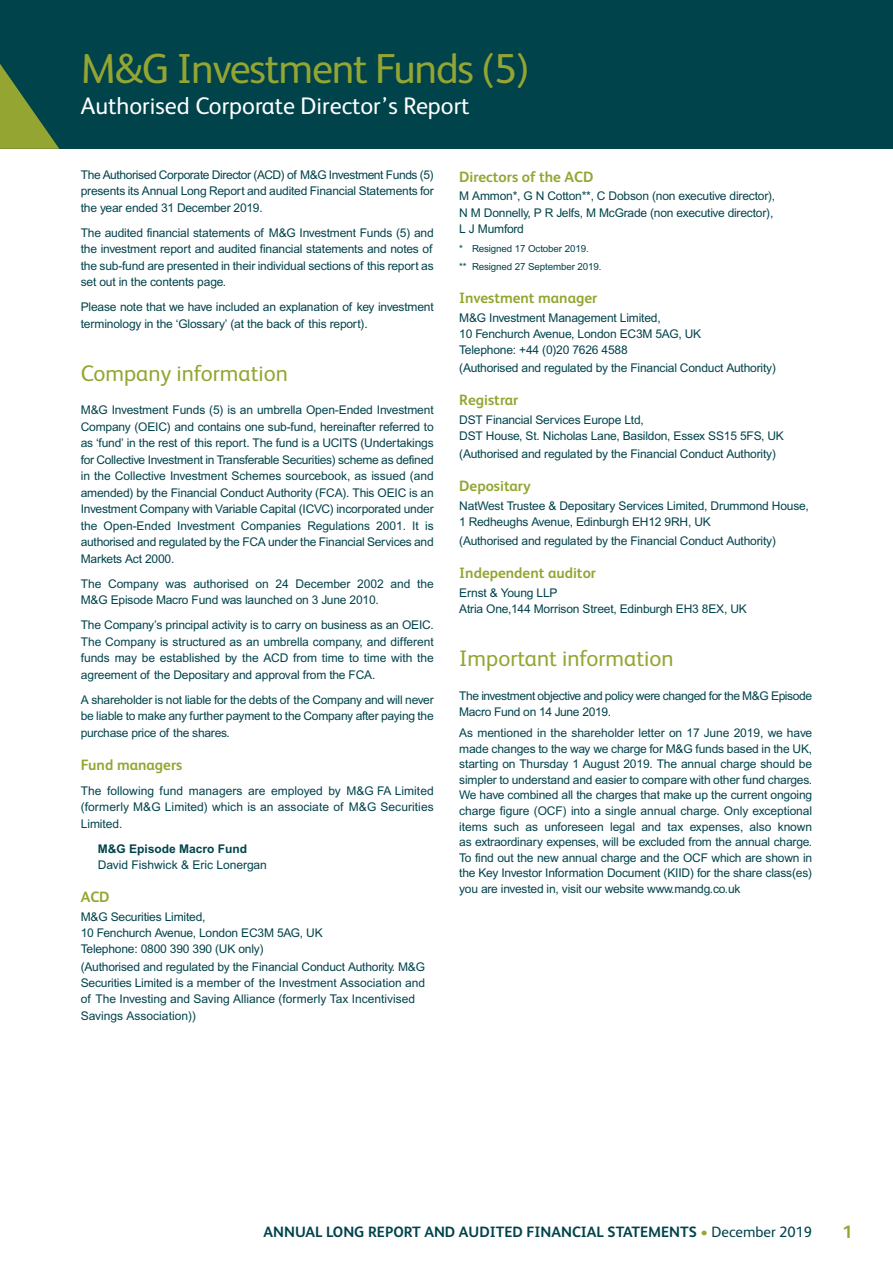
<style>
.page{position:relative;width:893px;height:1263px;background:#fff}
.page>*{position:absolute;margin:0;border:0;box-sizing:border-box;transform-origin:0 0}
.t1{font:42px "FS Albert";letter-spacing:-.03em;color:#94a531}
.t2{font:24px "FS Albert";color:#fff}
.t3{font:22.5px "FS Albert";color:#94a531}
.t4{font:700 18px "FS Albert";color:#94a531}
.t5{font:700 15px "FS Albert";color:#94a531}
.t6{font:700 15px "FS Albert";color:#00434b}
.t7{font:12px/16.5px "Arial";letter-spacing:-.015em;color:#00434b}
.t8{font:700 12px "Arial";color:#00434b}
.t9{font:9.75px/18.5px "Arial";letter-spacing:-.01em;color:#00434b}
.s1{font-weight:400;color:#94a531}
.s2{font-weight:400}
</style>
<div class="page">
<div style="left:0;top:0;width:893px;height:149px;background:#00434b"></div>
<svg style="left:0;top:64px;width:59px;height:85px"></svg>
<h1 class="t1" style="left:81px;top:54px;width:450px">M&amp;G Investment Funds (5)</h1>
<h2 class="t2" style="left:81px;top:97px;width:390px">Authorised Corporate Director’s Report</h2>
<p class="t7" style="left:81px;top:167px;width:354px;text-align:justify">The Authorised Corporate Director (ACD) of M&amp;G Investment Funds (5) presents its Annual Long Report and audited Financial Statements for the year ended 31 December 2019.</p>
<p class="t7" style="left:81px;top:225px;width:354px;text-align:justify">The audited financial statements of M&amp;G Investment Funds (5) and the investment report and audited financial statements and notes of the sub-fund are presented in their individual sections of this report as set out in the contents page.</p>
<p class="t7" style="left:81px;top:300px;width:354px">Please note that we have included an explanation of key investment terminology in the ‘Glossary’ (at the back of this report).</p>
<h3 class="t3" style="left:81px;top:365px;width:209px">Company information</h3>
<p class="t7" style="left:81px;top:403px;width:354px;text-align:justify">M&amp;G Investment Funds (5) is an umbrella Open-Ended Investment Company (OEIC) and contains one sub-fund, hereinafter referred to as ‘fund’ in the rest of this report. The fund is a UCITS (Undertakings for Collective Investment in Transferable Securities) scheme as defined in the Collective Investment Schemes sourcebook, as issued (and amended) by the Financial Conduct Authority (FCA). This OEIC is an Investment Company with Variable Capital (ICVC) incorporated under the Open-Ended Investment Companies Regulations 2001. It is authorised and regulated by the FCA under the Financial Services and Markets Act 2000.</p>
<p class="t7" style="left:81px;top:576px;width:354px">The Company was authorised on 24 December 2002 and the<br>M&amp;G Episode Macro Fund was launched on 3 June 2010.</p>
<p class="t7" style="left:81px;top:618px;width:354px;text-align:justify">The Company’s principal activity is to carry on business as an OEIC.<br>The Company is structured as an umbrella company, and different funds may be established by the ACD from time to time with the agreement of the Depositary and approval from the FCA.</p>
<p class="t7" style="left:81px;top:692px;width:354px;text-align:justify">A shareholder is not liable for the debts of the Company and will never be liable to make any further payment to the Company after paying the purchase price of the shares.</p>
<p class="t5" style="left:81px;top:759px;width:103px">Fund managers</p>
<p class="t7" style="left:81px;top:783px;width:354px;text-align:justify">The following fund managers are employed by M&amp;G FA Limited (formerly M&amp;G Limited) which is an associate of M&amp;G Securities Limited.</p>
<p class="t8" style="left:98px;top:844px;width:151px">M&amp;G Episode Macro Fund</p>
<p class="t7" style="left:98px;top:858px;width:171px">David Fishwick &amp; Eric Lonergan</p>
<p class="t5" style="left:81px;top:892px;width:30px">ACD</p>
<p class="t7" style="left:81px;top:909px;width:243px">M&amp;G Securities Limited,<br>10 Fenchurch Avenue, London EC3M 5AG, UK<br>Telephone: 0800 390 390 (UK only)</p>
<p class="t7" style="left:81px;top:960px;width:346px">(Authorised and regulated by the Financial Conduct Authority. M&amp;G Securities Limited is a member of the Investment Association and of The Investing and Saving Alliance (formerly Tax Incentivised Savings Association))</p>
<p class="t5" style="left:459px;top:171px;width:136px">Directors of the ACD</p>
<p class="t7" style="left:459px;top:189px;width:318px">M Ammon*, G N Cotton**, C Dobson (non executive director),<br>N M Donnelly, P R Jelfs, M McGrade (non executive director),<br>L J Mumford</p>
<p class="t9" style="left:459px;top:240px;width:144px">* Resigned 17 October 2019.<br>** Resigned 27 September 2019.</p>
<p class="t5" style="left:459px;top:293px;width:140px">Investment manager</p>
<p class="t7" style="left:459px;top:310px;width:243px">M&amp;G Investment Management Limited,<br>10 Fenchurch Avenue, London EC3M 5AG, UK<br>Telephone: +44 (0)20 7626 4588</p>
<p class="t7" style="left:459px;top:361px;width:318px">(Authorised and regulated by the Financial Conduct Authority)</p>
<p class="t5" style="left:459px;top:395px;width:61px">Registrar</p>
<p class="t7" style="left:459px;top:412px;width:326px">DST Financial Services Europe Ltd,<br>DST House, St. Nicholas Lane, Basildon, Essex SS15 5FS, UK</p>
<p class="t7" style="left:459px;top:447px;width:318px">(Authorised and regulated by the Financial Conduct Authority)</p>
<p class="t5" style="left:459px;top:481px;width:73px">Depositary</p>
<p class="t7" style="left:459px;top:498px;width:351px">NatWest Trustee &amp; Depositary Services Limited, Drummond House,<br>1 Redheughs Avenue, Edinburgh EH12 9RH, UK</p>
<p class="t7" style="left:459px;top:533px;width:318px">(Authorised and regulated by the Financial Conduct Authority)</p>
<p class="t5" style="left:459px;top:568px;width:138px">Independent auditor</p>
<p class="t7" style="left:459px;top:585px;width:289px">Ernst &amp; Young LLP<br>Atria One,144 Morrison Street, Edinburgh EH3 8EX, UK</p>
<h3 class="t3" style="left:459px;top:650px;width:216px">Important information</h3>
<p class="t7" style="left:459px;top:688px;width:354px">The investment objective and policy were changed for the M&amp;G Episode<br>Macro Fund on 14 June 2019.</p>
<p class="t7" style="left:459px;top:726px;width:354px;line-height:15.6px;text-align:justify">As mentioned in the shareholder letter on 17 June 2019, we have made changes to the way we charge for M&amp;G funds based in the UK, starting on Thursday 1 August 2019. The annual charge should be simpler to understand and easier to compare with other fund charges.<br>We have combined all the charges that make up the current ongoing charge figure (OCF) into a single annual charge. Only exceptional items such as unforeseen legal and tax expenses, also known as extraordinary expenses, will be excluded from the annual charge.<br>To find out the new annual charge and the OCF which are shown in the Key Investor Information Document (KIID) for the share class(es) you are invested in, visit our website www.mandg.co.uk</p>
<p class="t6" style="left:264px;top:1227px;width:550px">ANNUAL LONG REPORT AND AUDITED FINANCIAL STATEMENTS <span class="s1">•</span> <span class="s2">December 2019</span></p>
<h3 class="t4" style="left:842px;top:1225px;width:12px">1</h3>
</div>
